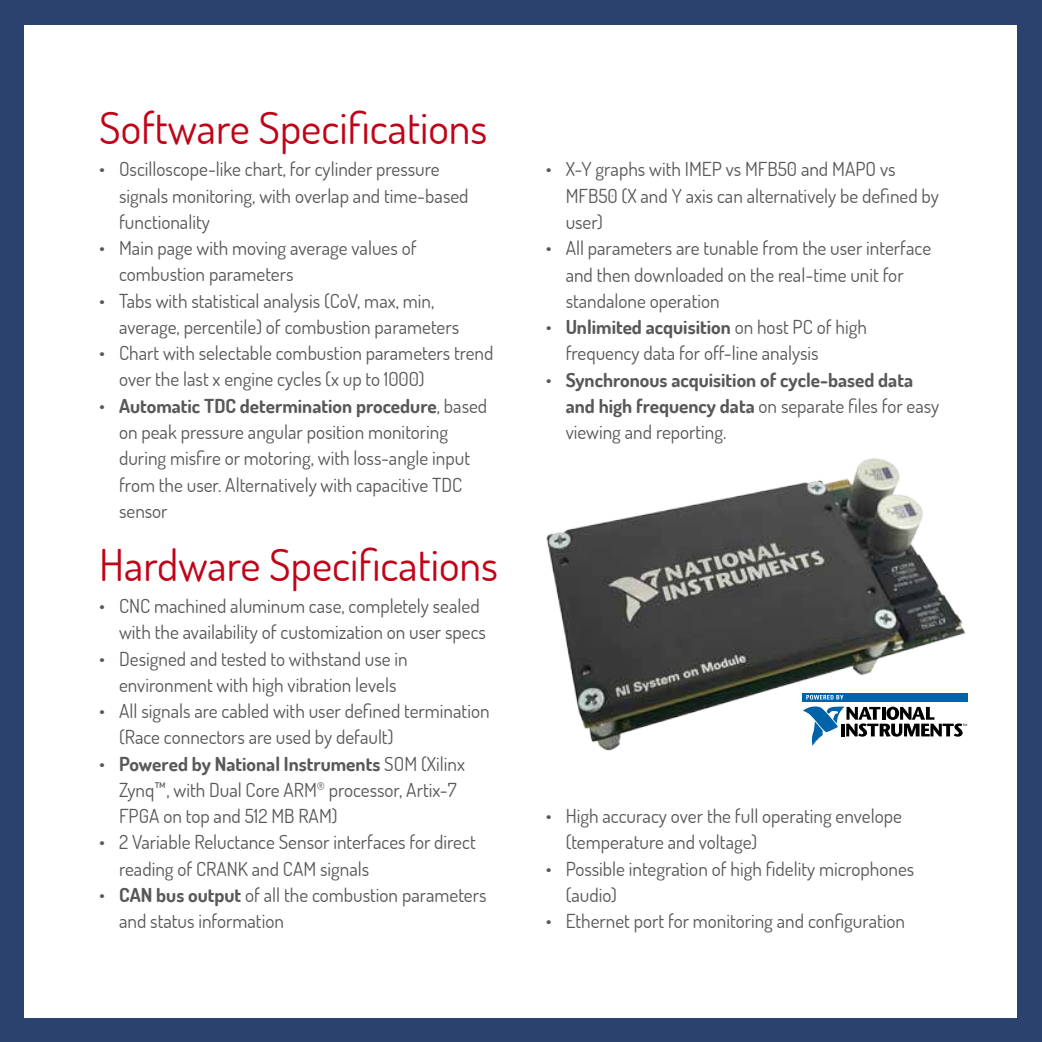
<style>
.page{position:relative;width:1042px;height:1042px;background:#2c426e}
.page>*{position:absolute;margin:0;border:0;box-sizing:border-box;transform-origin:0 0}
.t1{font:43.75px "Dosis";color:#c00418}
.t2{font:19.25px/26.2px "Dosis";color:#58585a}
.t3{font:700 19.25px/26.2px "Dosis";color:#58585a}
.s1{font-weight:700}
.s2{font-weight:400}
</style>
<div class="page">
<div style="left:25px;top:25px;width:992px;height:992px;background:#fff"></div>
<img style="left:546px;top:458px;width:422px;height:293px">
<div style="left:802px;top:693px;width:166px;height:8px;background:#0062a7"></div>
<svg style="left:806px;top:695px;width:37px;height:4px"></svg>
<svg style="left:803px;top:706px;width:164px;height:40px"></svg>
<h1 class="t1" style="left:99px;top:99px;width:390px">Software Specifications</h1>
<p class="t2" style="left:119px;top:156px;width:351px;text-indent:-20px">• Oscilloscope-like chart, for cylinder pressure signals monitoring, with overlap and time-based functionality</p>
<p class="t2" style="left:119px;top:234px;width:299px;text-indent:-20px">• Main page with moving average values of combustion parameters</p>
<p class="t2" style="left:119px;top:287px;width:341px;text-indent:-20px">• Tabs with statistical analysis (CoV, max, min, average, percentile) of combustion parameters</p>
<p class="t2" style="left:119px;top:339px;width:376px;text-indent:-20px">• Chart with selectable combustion parameters trend over the last x engine cycles (x up to 1000)</p>
<p class="t2" style="left:119px;top:392px;width:370px;text-indent:-20px">• <span class="s1">Automatic TDC determination procedure</span>, based on peak pressure angular position monitoring during misfire or motoring, with loss-angle input from the user. Alternatively with capacitive TDC sensor</p>
<h1 class="t1" style="left:99px;top:536px;width:400px">Hardware Specifications</h1>
<p class="t2" style="left:119px;top:592px;width:368px;text-indent:-20px">• CNC machined aluminum case, completely sealed with the availability of customization on user specs</p>
<p class="t2" style="left:99px;top:645px;width:310px;text-align:center">• Designed and tested to withstand use in environment with high vibration levels</p>
<p class="t2" style="left:119px;top:697px;width:372px;text-indent:-20px">• All signals are cabled with user defined termination (Race connectors are used by default)</p>
<p class="t2" style="left:119px;top:750px;width:347px;text-indent:-20px">• <span class="s1">Powered by National Instruments</span> SOM (Xilinx<br>Zynq™, with Dual Core ARM<sup>®</sup> processor, Artix-7<br>FPGA on top and 512 MB RAM)</p>
<p class="t2" style="left:119px;top:828px;width:358px;text-indent:-20px">• 2 Variable Reluctance Sensor interfaces for direct reading of CRANK and CAM signals</p>
<p class="t2" style="left:119px;top:881px;width:369px;text-indent:-20px">• <span class="s1">CAN bus output</span> of all the combustion parameters and status information</p>
<p class="t2" style="left:566px;top:156px;width:375px;text-indent:-20px">• X-Y graphs with IMEP vs MFB50 and MAPO vs<br>MFB50 (X and Y axis can alternatively be defined by user)</p>
<p class="t2" style="left:566px;top:235px;width:367px;text-indent:-20px">• All parameters are tunable from the user interface and then downloaded on the real-time unit for standalone operation</p>
<p class="t2" style="left:566px;top:313px;width:303px;text-indent:-20px">• <span class="s1">Unlimited acquisition</span> on host PC of high frequency data for off-line analysis</p>
<p class="t3" style="left:566px;top:366px;width:375px;text-indent:-20px"><span class="s2">•</span> Synchronous acquisition of cycle-based data and high frequency data <span class="s2">on separate files for easy viewing and reporting.</span></p>
<p class="t2" style="left:566px;top:802px;width:338px;text-indent:-20px">• High accuracy over the full operating envelope (temperature and voltage)</p>
<p class="t2" style="left:566px;top:855px;width:350px;text-indent:-20px">• Possible integration of high fidelity microphones (audio)</p>
<p class="t2" style="left:546px;top:907px;width:361px">• Ethernet port for monitoring and configuration</p>
</div>
